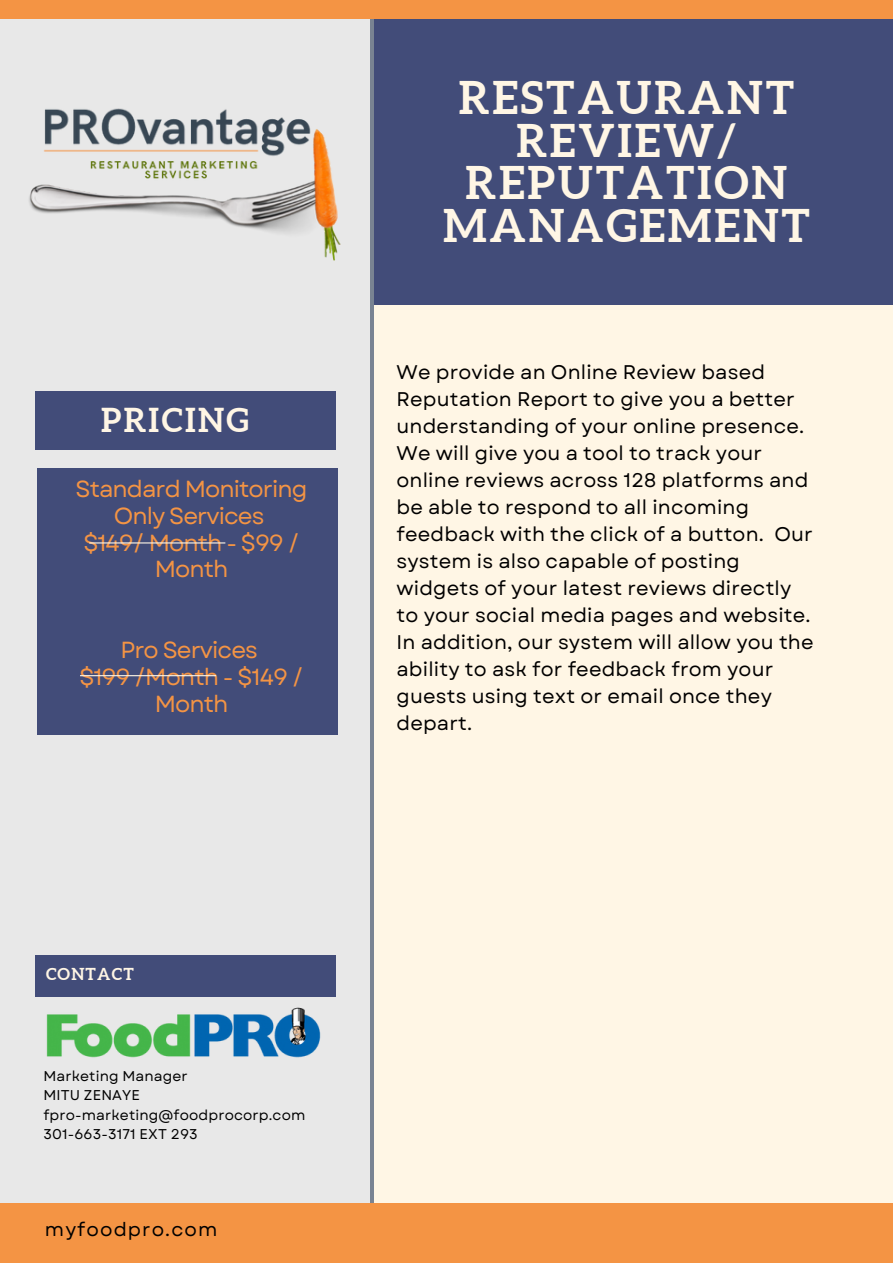
<style>
.page{position:relative;width:893px;height:1264px;background:#fff}
.page>*{position:absolute;margin:0;border:0;box-sizing:border-box;transform-origin:0 0}
.t1{font:700 45px/42.8px "Aleo";letter-spacing:.06em;color:#fff6e5;text-align:center}
.t2{font:700 33px "Aleo";letter-spacing:.07em;color:#fff6e5}
.t3{font:23.25px/28px "Garet";letter-spacing:-.04em;color:#f49444;text-align:center}
.t4{font:19.8px/27px "Garet";letter-spacing:.01em;color:#000}
.t5{font:19.05px "Garet";letter-spacing:.06em;color:#000}
.t6{font:700 16.5px "Aleo";letter-spacing:.07em;color:#fff6e5}
.t7{font:14.1px "Garet";letter-spacing:.01em;color:#000}
.s1{color:rgb(66 76 121/.4)}
</style>
<div class="page">
<div style="left:0;top:0;width:892px;height:1262px;background:#fff6e5"></div>
<div style="left:309px;top:0;width:583px;height:305px;background:#424c79"></div>
<div style="left:0;top:0;width:370px;height:1262px;background:#e8e8e8"></div>
<div style="left:35px;top:391px;width:300px;height:59px;background:#424c79"></div>
<div style="left:37px;top:468px;width:301px;height:266px;background:#424c79"></div>
<div style="left:35px;top:954px;width:300px;height:42px;background:#424c79"></div>
<div style="left:0;top:1202px;width:892px;height:60px;background:#f49444"></div>
<div style="left:0;top:0;width:892px;height:19px;background:#f49444"></div>
<img style="left:46px;top:1007px;width:275px;height:51px">
<hr style="left:89px;top:542px;width:136px;height:1px;background:#fff6e5">
<hr style="left:80px;top:675px;width:136px;height:1px;background:#fff6e5">
<img style="left:29px;top:108px;width:312px;height:153px">
<p class="t2" style="left:101px;top:401px;width:149px">PRICING</p>
<p class="t3" style="left:76px;top:475px;width:233px;line-height:27px">Standard Monitoring<br>Only Services</p>
<p class="t3" style="left:83px;top:528px;width:218px">$149/ Month - $99 /<br><span class="s1">Month</span></p>
<p class="t3" style="left:120px;top:636px;width:139px">Pro Services</p>
<p class="t3" style="left:79px;top:663px;width:226px">$199 /Month - $149 /<br><span class="s1">Month</span></p>
<p class="t1" style="left:443px;top:76px;width:368px">RESTAURANT<br>REVIEW/<br>REPUTATION<br>MANAGEMENT</p>
<p class="t4" style="left:396px;top:359px;width:418px">We provide an Online Review based Reputation Report to give you a better understanding of your online presence.<br>We will give you a tool to track your online reviews across 128 platforms and be able to respond to all incoming feedback with the click of a button. Our system is also capable of posting widgets of your latest reviews directly to your social media pages and website.<br>In addition, our system will allow you the ability to ask for feedback from your guests using text or email once they depart.</p>
<p class="t6" style="left:46px;top:964px;width:89px">CONTACT</p>
<p class="t7" style="left:43px;top:1066px;width:146px">Marketing Manager</p>
<p class="t7" style="left:43px;top:1085px;width:98px">MITU ZENAYE</p>
<p class="t7" style="left:43px;top:1104px;width:263px">fpro-marketing@foodprocorp.com</p>
<p class="t7" style="left:43px;top:1123px;width:156px">301-663-3171 EXT 293</p>
<p class="t5" style="left:45px;top:1215px;width:174px">myfoodpro.com</p>
</div>
